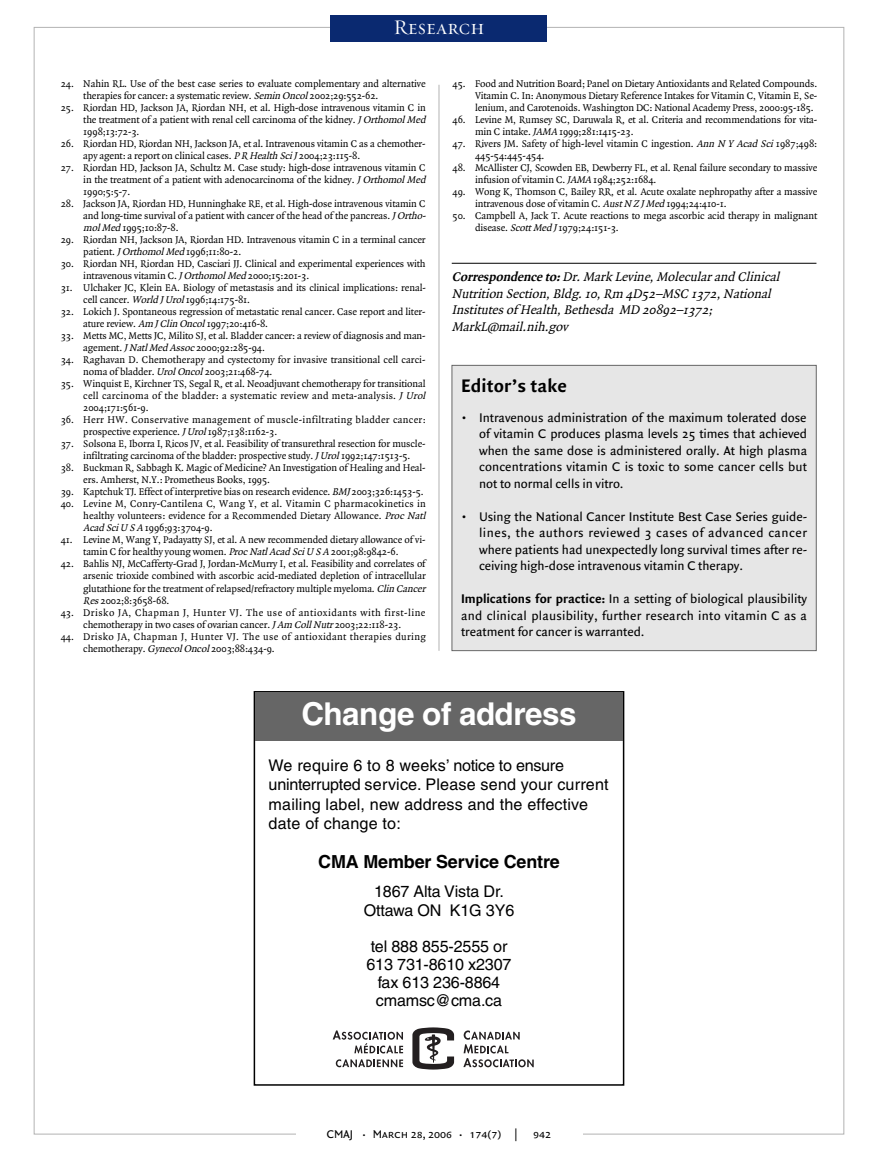
<style>
.page{position:relative;width:878px;height:1175px;background:#fff}
.page>*{position:absolute;margin:0;border:0;box-sizing:border-box;transform-origin:0 0}
.t1{font:700 31.5px "Helvetica";letter-spacing:-.015em;color:#fff}
.t2{font:21px "Requiem Display HTF Small Caps";letter-spacing:.005em;color:#fff}
.t3{font:700 19.5px "Quadraat Sans";letter-spacing:.005em;color:#000}
.t4{font:700 18px "Helvetica";letter-spacing:-.01em;color:#000}
.t5{font:16.2px/19.4px "Helvetica";letter-spacing:.01em;color:#000}
.t6{font:16.2px/18px "Helvetica";letter-spacing:-.01em;color:#000;text-align:center}
.t7{font:13.5px/16.5px "Quadraat Sans";letter-spacing:-.005em;color:#000;text-align:justify}
.t8{font:italic 13.5px/16.5px "Quadraat";color:#000}
.t9{font:12px "Quadraat Sans Caps";color:#000}
.t10{font:10.5px/12px "Quadraat";letter-spacing:-.01em;color:#000}
.t11{font:10.5px/12px "Quadraat";letter-spacing:.045em;color:#000;text-align:center}
.t12{font:10.5px/12px "Quadraat";letter-spacing:.03em;color:#000}
.t13{font:10.5px/12px "Quadraat";letter-spacing:.035em;color:#000}
.s1{font-style:italic}
.s2{font-weight:700}
.s3{font-size:9px}
</style>
<div class="page">
<hr style="left:438px;top:85px;width:1px;height:566px;background:#b3b3b3">
<div style="left:331px;top:15px;width:216px;height:26px;background:#0a2970"></div>
<hr style="left:452px;top:263px;width:364px;height:1px;background:#000">
<div style="left:452px;top:365px;width:364px;height:285px;background:#e6e6e6"></div>
<div style="left:452px;top:365px;width:364px;height:286px;border:1px solid #666"></div>
<div style="left:254px;top:691px;width:370px;height:394px;border:2px solid #000"></div>
<svg style="left:412px;top:1027px;width:42px;height:42px"></svg>
<svg style="left:463px;top:1030px;width:70px;height:37px"></svg>
<svg style="left:336px;top:1059px;width:67px;height:8px"></svg>
<svg style="left:332px;top:1030px;width:71px;height:23px"></svg>
<div style="left:255px;top:692px;width:367px;height:49px;background:#666"></div>
<h2 class="t2" style="left:393px;top:15px;width:92px">Research</h2>
<p class="t10" style="left:83px;top:78px;width:344px;text-indent:-22px">24. Nahin RL. Use of the best case series to evaluate complementary and alternative therapies for cancer: a systematic review. <span class="s1">Semin Oncol</span>2002;29:552-62.</p>
<p class="t10" style="left:83px;top:102px;width:346px;text-indent:-22px">25. Riordan HD, Jackson JA, Riordan NH, et al. High-dose intravenous vitamin C in the treatment of a patient with renal cell carcinoma of the kidney. <span class="s1">J OrthomolMed<br></span>1998;13:72-3.</p>
<p class="t10" style="left:83px;top:138px;width:344px;text-indent:-23px">26. Riordan HD, Riordan NH, Jackson JA, et al. Intravenous vitamin C as a chemother&shy;apy agent: a report on clinical cases. <span class="s1">PR Health SciJ</span> 2004;23:115-8.</p>
<p class="t10" style="left:83px;top:162px;width:346px;text-indent:-22px">27. Riordan HD, Jackson JA, Schultz M. Case study: high-dose intravenous vitamin C in the treatment of a patient with adenocarcinoma of the kidney. <span class="s1">J OrthomolMed<br></span>1990;5:5-7.</p>
<p class="t10" style="left:83px;top:198px;width:346px;text-indent:-23px">28. Jackson JA, Riordan HD, Hunninghake RE, et al. High-dose intravenous vitamin C and long-time survival of a patient with cancer of the head of the pancreas. <span class="s1">J Ortho&shy;molMed</span>1995;10:87-8.</p>
<p class="t10" style="left:83px;top:234px;width:344px;text-indent:-23px">29. Riordan NH, Jackson JA, Riordan HD. Intravenous vitamin C in a terminal cancer patient. <span class="s1">J OrthomolMed</span>1996;11:80-2.</p>
<p class="t10" style="left:83px;top:258px;width:344px;text-indent:-22px">30. Riordan NH, Riordan HD, Casciari JJ. Clinical and experimental experiences with intravenous vitamin C. <span class="s1">J OrthomolMed</span>2000;15:201-3.</p>
<p class="t10" style="left:83px;top:282px;width:344px;text-indent:-23px">31. Ulchaker JC, Klein EA. Biology of metastasis and its clinical implications: renal&shy;cell cancer. <span class="s1">World J Urol</span>1996;14:175-81.</p>
<p class="t10" style="left:83px;top:306px;width:344px;text-indent:-22px">32. Lokich J. Spontaneous regression of metastatic renal cancer. Case report and liter&shy;ature review. <span class="s1">AmJ Clin Oncol</span>1997;20:416-8.</p>
<p class="t10" style="left:83px;top:330px;width:344px;text-indent:-23px">33. Metts MC, Metts JC, Milito SJ, et al. Bladder cancer: a review of diagnosis and man&shy;agement. <span class="s1">J NatlMed Assoc</span>2000;92:285-94.</p>
<p class="t10" style="left:83px;top:354px;width:344px;text-indent:-22px">34. Raghavan D. Chemotherapy and cystectomy for invasive transitional cell carci&shy;noma of bladder. <span class="s1">UrolOncol</span>2003;21:468-74.</p>
<p class="t10" style="left:83px;top:378px;width:346px;text-indent:-23px">35. Winquist E, Kirchner TS, Segal R, et al. Neoadjuvant chemotherapy for transitional cell carcinoma of the bladder: a systematic review and meta-analysis. <span class="s1">J Urol<br></span>2004;171:561-9.</p>
<p class="t12" style="left:83px;top:414px;width:344px;text-indent:-22px">36. Herr HW. Conservative management of muscle-infiltrating bladder cancer: prospective experience. <span class="s1">J Urol</span>1987;138:1162-3.</p>
<p class="t10" style="left:83px;top:438px;width:344px;text-indent:-22px">37. Solsona E, Iborra I, Ricos JV, et al. Feasibility of transurethral resection for muscle&shy;infiltrating carcinoma of the bladder: prospective study. <span class="s1">J Urol</span>1992;147:1513-5.</p>
<p class="t10" style="left:83px;top:462px;width:344px;text-indent:-22px">38. Buckman R, Sabbagh K. Magic of Medicine? An Investigation of Healing and Heal&shy;ers. Amherst, N.Y.: Prometheus Books, 1995.</p>
<p class="t10" style="left:61px;top:486px;width:364px">39. Kaptchuk TJ. Effect of interpretive bias on research evidence. <span class="s1">BMJ</span> 2003;326:1453-5.</p>
<p class="t10" style="left:83px;top:498px;width:346px;text-indent:-23px">40. Levine M, Conry-Cantilena C, Wang Y, et al. Vitamin C pharmacokinetics in healthy volunteers: evidence for a Recommended Dietary Allowance. <span class="s1">Proc Natl<br>Acad SciU S A</span>1996;93:3704-9.</p>
<p class="t10" style="left:61px;top:534px;width:366px;text-align:center">41. Levine M, Wang Y, Padayatty SJ, et al. A new recommended dietary allowance of vi&shy;tamin C for healthy young women. <span class="s1">Proc NatlAcad SciU S A</span>2001;98:9842-6.</p>
<p class="t10" style="left:83px;top:558px;width:346px;text-indent:-22px">42. Bahlis NJ, McCafferty-Grad J, Jordan-McMurry I, et al. Feasibility and correlates of arsenic trioxide combined with ascorbic acid-mediated depletion of intracellular glutathione for the treatment of relapsed/refractory multiple myeloma. <span class="s1">Clin Cancer Res</span>2002;8:3658-68.</p>
<p class="t11" style="left:61px;top:606px;width:366px">43. Drisko JA, Chapman J, Hunter VJ. The use of antioxidants with first-line chemotherapy in two cases of ovarian cancer. <span class="s1">J Am CollNutr</span>2003;22:118-23.</p>
<p class="t13" style="left:83px;top:630px;width:344px;text-indent:-23px">44. Drisko JA, Chapman J, Hunter VJ. The use of antioxidant therapies during chemotherapy. <span class="s1">GynecolOncol</span>2003;88:434-9.</p>
<p class="t10" style="left:475px;top:78px;width:344px;text-align:justify;text-indent:-22px">45. Food and Nutrition Board; Panel on Dietary Antioxidants and Related Compounds.<br>Vitamin C. In: Anonymous Dietary Reference Intakes for Vitamin C, Vitamin E, Se&shy;lenium, and Carotenoids. Washington DC: National Academy Press, 2000:95-185.</p>
<p class="t10" style="left:475px;top:114px;width:344px;text-indent:-22px">46. Levine M, Rumsey SC, Daruwala R, et al. Criteria and recommendations for vita&shy;min C intake. <span class="s1">JAMA</span>1999;281:1415-23.</p>
<p class="t10" style="left:475px;top:138px;width:344px;text-indent:-23px">47. Rivers JM. Safety of high-level vitamin C ingestion. <span class="s1">Ann N Y Acad Sci</span>1987;498:<br>445-54:445-454.</p>
<p class="t10" style="left:475px;top:162px;width:344px;text-indent:-22px">48. McAllister CJ, Scowden EB, Dewberry FL, et al. Renal failure secondary to massive infusion of vitamin C. <span class="s1">JAMA</span>1984;252:1684.</p>
<p class="t10" style="left:475px;top:186px;width:344px;text-indent:-23px">49. Wong K, Thomson C, Bailey RR, et al. Acute oxalate nephropathy after a massive intravenous dose of vitamin C. <span class="s1">AustN Z J Med</span>1994;24:410-1.</p>
<p class="t10" style="left:475px;top:210px;width:343px;text-indent:-22px">50. Campbell A, Jack T. Acute reactions to mega ascorbic acid therapy in malignant disease. <span class="s1">ScottMed J</span>1979;24:151-3.</p>
<p class="t8" style="left:451px;top:269px;width:332px"><span class="s2">Correspondence to:</span> Dr.Mark Levine,Molecularand Clinical Nutrition Section,Bldg.10,Rm 4D52–MSC 1372,National Institutes of Health,Bethesda MD 20892–1372; MarkL@mail.nih.gov</p>
<h3 class="t3" style="left:461px;top:374px;width:107px">Editor’s take</h3>
<p class="t7" style="left:479px;top:409px;width:329px;text-indent:-18px">• Intravenous administration of the maximum tolerated dose of vitamin C produces plasma levels 25 times that achieved when the same dose is administered orally. At high plasma concentrations vitamin C is toxic to some cancer cells but not to normal cells in vitro.</p>
<p class="t7" style="left:479px;top:508px;width:329px;text-indent:-18px">• Using the National Cancer Institute Best Case Series guide&shy;lines, the authors reviewed 3 cases of advanced cancer where patients had unexpectedly long survival times after re&shy;ceiving high-dose intravenous vitamin C therapy.</p>
<p class="t7" style="left:461px;top:591px;width:347px"><span class="s2">Implications for practice:</span> In a setting of biological plausibility and clinical plausibility, further research into vitamin C as a treatment for cancer is warranted.</p>
<h1 class="t1" style="left:301px;top:701px;width:277px">Change of address</h1>
<h3 class="t5" style="left:268px;top:757px;width:341px">We require 6 to 8 weeks’ notice to ensure uninterrupted service. Please send your current mailing label, new address and the effective date of change to:</h3>
<h3 class="t4" style="left:318px;top:854px;width:243px">CMA Member Service Centre</h3>
<h3 class="t6" style="left:363px;top:883px;width:152px;line-height:19.4px">1867 Alta Vista Dr.<br>Ottawa ON K1G 3Y6</h3>
<h3 class="t6" style="left:366px;top:939px;width:146px">tel 888 855-2555 or<br>613 731-8610 x2307 fax 613 236-8864 cmamsc@cma.ca</h3>
<p class="t9" style="left:327px;top:1127px;width:226px">CMAJ <span class="s3">•</span> March 28, 2006 <span class="s3">•</span> 174(7) | 942</p>
</div>
